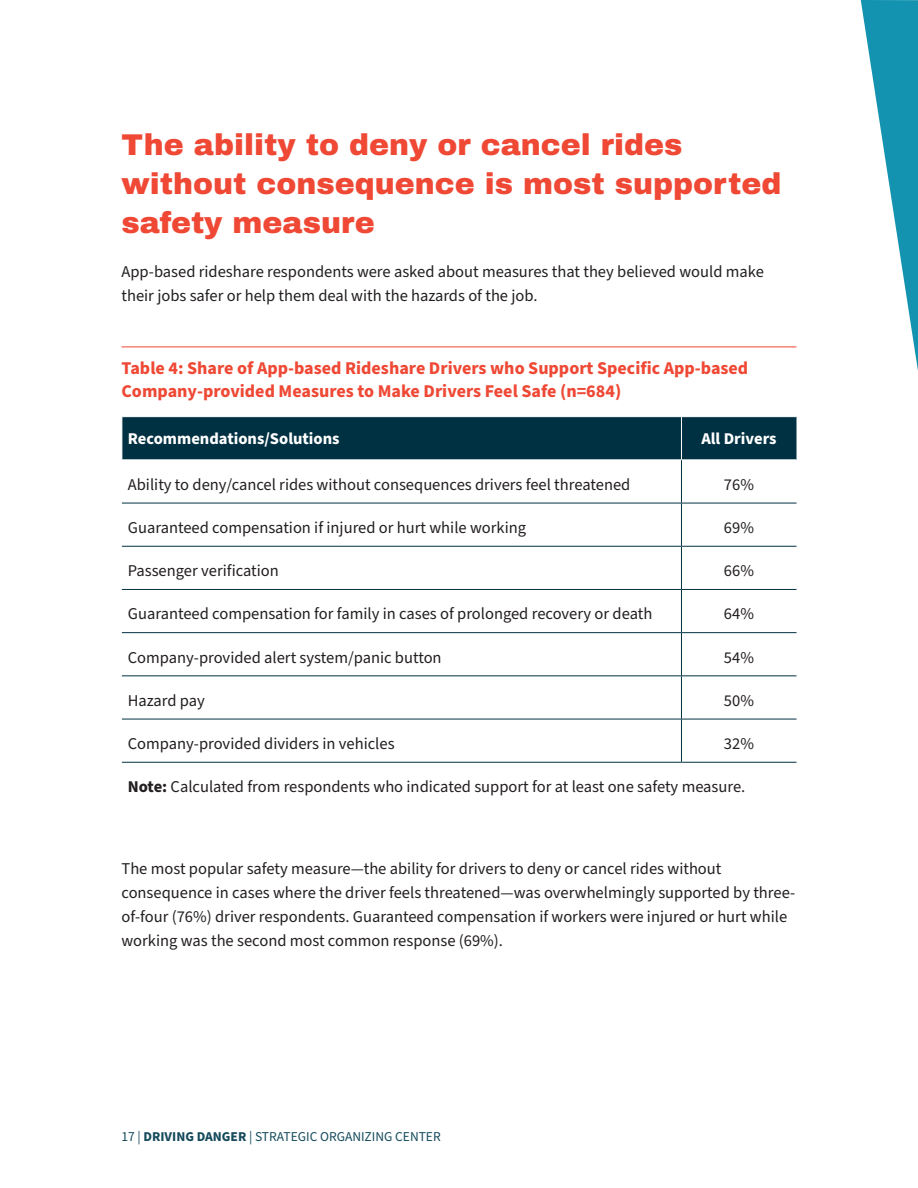
<style>
.page{position:relative;width:918px;height:1188px;background:#fff}
.page>*{position:absolute;margin:0;border:0;box-sizing:border-box;transform-origin:0 0}
.t1{font:900 30px/39px "Archivo";color:#ef4835}
.t2{font:700 18px/22.5px "Source Sans Pro";color:#ef4835}
.t3{font:16.5px/24px "Source Sans Pro";color:#231f20}
.t4{font:700 16.5px "Source Sans Pro";color:#fff}
.t5{font:13.5px "Source Sans Pro";color:#164b5c}
.s1{font-weight:700}
</style>
<div class="page">
<svg style="left:861px;top:0;width:57px;height:371px"></svg>
<hr style="left:122px;top:347px;width:674px;height:1px;background:#ef4835">
<div style="left:123px;top:417px;width:673px;height:42px;background:#003142"></div>
<hr style="left:681px;top:417px;width:1px;height:42px;background:#fff">
<hr style="left:681px;top:460px;width:1px;height:43px;background:#003142">
<hr style="left:122px;top:503px;width:559px;height:1px;background:#003142">
<hr style="left:681px;top:503px;width:116px;height:1px;background:#003142">
<hr style="left:681px;top:503px;width:1px;height:43px;background:#003142">
<hr style="left:122px;top:546px;width:559px;height:1px;background:#003142">
<hr style="left:681px;top:546px;width:116px;height:1px;background:#003142">
<hr style="left:681px;top:547px;width:1px;height:42px;background:#003142">
<hr style="left:122px;top:589px;width:559px;height:1px;background:#003142">
<hr style="left:681px;top:589px;width:116px;height:1px;background:#003142">
<hr style="left:681px;top:590px;width:1px;height:42px;background:#003142">
<hr style="left:122px;top:632px;width:559px;height:1px;background:#003142">
<hr style="left:681px;top:632px;width:116px;height:1px;background:#003142">
<hr style="left:681px;top:633px;width:1px;height:42px;background:#003142">
<hr style="left:122px;top:675px;width:559px;height:1px;background:#003142">
<hr style="left:681px;top:675px;width:116px;height:1px;background:#003142">
<hr style="left:681px;top:676px;width:1px;height:43px;background:#003142">
<hr style="left:122px;top:719px;width:559px;height:1px;background:#003142">
<hr style="left:681px;top:719px;width:116px;height:1px;background:#003142">
<hr style="left:681px;top:719px;width:1px;height:43px;background:#003142">
<hr style="left:122px;top:762px;width:559px;height:1px;background:#003142">
<hr style="left:681px;top:762px;width:116px;height:1px;background:#003142">
<h1 class="t1" style="left:122px;top:125px;width:661px">The ability to deny or cancel rides without consequence is most supported safety measure</h1>
<p class="t3" style="left:122px;top:260px;width:644px">App-based rideshare respondents were asked about measures that they believed would make their jobs safer or help them deal with the hazards of the job.</p>
<p class="t2" style="left:122px;top:358px;width:628px">Table 4: Share of App-based Rideshare Drivers who Support Specific App-based<br>Company-provided Measures to Make Drivers Feel Safe (n=684)</p>
<p class="t4" style="left:128px;top:427px;width:213px">Recommendations/Solutions</p>
<p class="t4" style="left:701px;top:427px;width:77px">All Drivers</p>
<p class="t3" style="left:128px;top:473px;width:504px">Ability to deny/cancel rides without consequences drivers feel threatened</p>
<p class="t3" style="left:724px;top:473px;width:32px">76%</p>
<p class="t3" style="left:128px;top:516px;width:400px">Guaranteed compensation if injured or hurt while working</p>
<p class="t3" style="left:724px;top:516px;width:32px">69%</p>
<p class="t3" style="left:128px;top:559px;width:152px">Passenger verification</p>
<p class="t3" style="left:724px;top:559px;width:32px">66%</p>
<p class="t3" style="left:128px;top:603px;width:526px">Guaranteed compensation for family in cases of prolonged recovery or death</p>
<p class="t3" style="left:724px;top:603px;width:32px">64%</p>
<p class="t3" style="left:128px;top:646px;width:315px">Company-provided alert system/panic button</p>
<p class="t3" style="left:724px;top:646px;width:32px">54%</p>
<p class="t3" style="left:128px;top:689px;width:79px">Hazard pay</p>
<p class="t3" style="left:724px;top:689px;width:32px">50%</p>
<p class="t3" style="left:128px;top:732px;width:268px">Company-provided dividers in vehicles</p>
<p class="t3" style="left:724px;top:732px;width:32px">32%</p>
<p class="t3" style="left:128px;top:775px;width:619px"><span class="s1">Note:</span> Calculated from respondents who indicated support for at least one safety measure.</p>
<p class="t3" style="left:122px;top:857px;width:675px">The most popular safety measure—the ability for drivers to deny or cancel rides without consequence in cases where the driver feels threatened—was overwhelmingly supported by three&shy;of-four (76%) driver respondents. Guaranteed compensation if workers were injured or hurt while working was the second most common response (69%).</p>
<p class="t5" style="left:122px;top:1128px;width:321px">17 | <span class="s1">DRIVING DANGER</span> | STRATEGIC ORGANIZING CENTER</p>
</div>
